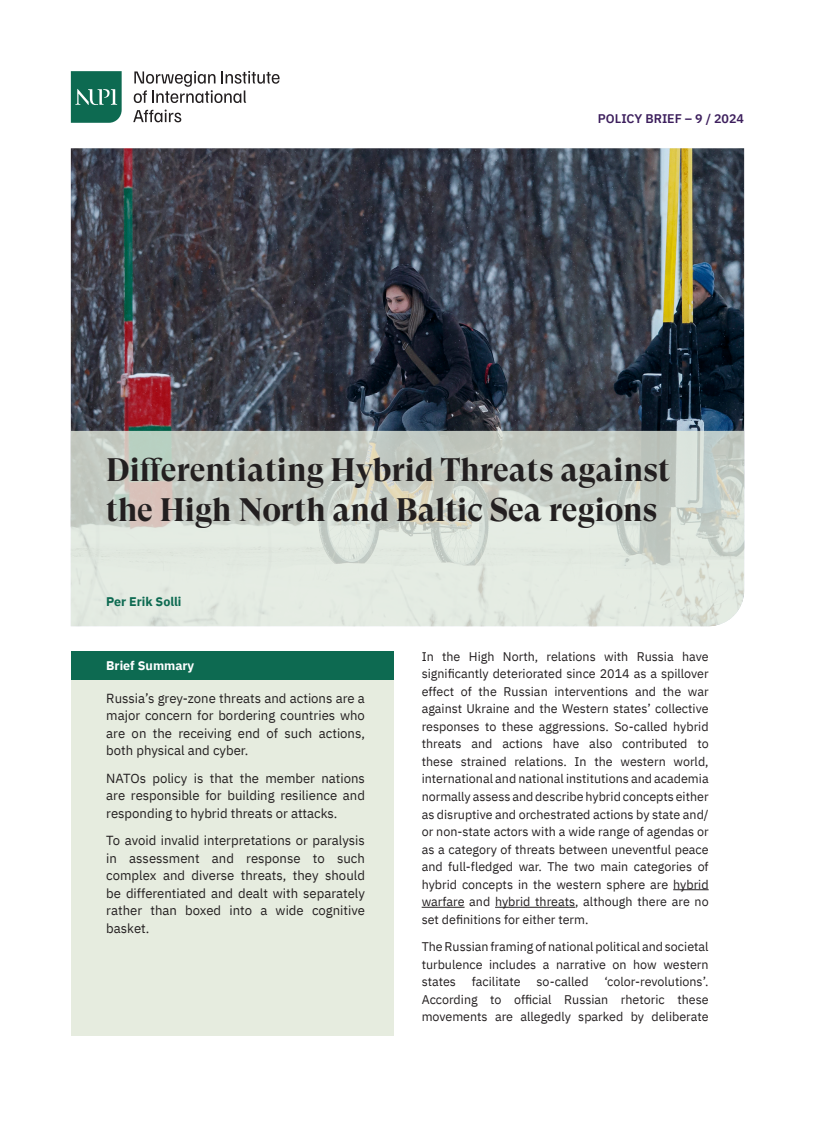
<style>
.page{position:relative;width:815px;height:1124px;background:#fff}
.page>*{position:absolute;margin:0;border:0;box-sizing:border-box;transform-origin:0 0}
.Frontpage_title{font:700 32.5px/40px "GT Super Display";color:#231f20}
.Body_text{font:13.12px/17.5px "IBM Plex Sans";color:#231f20;text-align:justify}
.Body_text-2{font:12.5px/17.5px "IBM Plex Sans";color:#231f20;text-align:justify}
.t1{font:600 12.5px "IBM Plex Sans";color:#3d1f5d}
.Subtitle{font:700 12.5px "IBM Plex Sans";color:#0d6a51}
.t2{font:700 12.5px "IBM Plex Sans";color:#fff}
</style>
<div class="page">
<svg style="left:71px;top:71px;width:51px;height:52px;background:#267963"></svg>
<svg style="left:134px;top:71px;width:146px;height:32px"></svg>
<svg style="left:133px;top:109px;width:48px;height:13px"></svg>
<img style="left:71px;top:148px;width:673px;height:283px">
<svg style="left:71px;top:431px;width:673px;height:195px;background:#d4dbd2"></svg>
<div style="left:71px;top:651px;width:322px;height:384px;background:#e6ecdf"></div>
<hr style="left:673px;top:889px;width:36px;height:1px;background:#231f20">
<hr style="left:422px;top:906px;width:43px;height:1px;background:#231f20">
<hr style="left:495px;top:906px;width:80px;height:1px;background:#231f20">
<div style="left:71px;top:651px;width:322px;height:28px;background:#0d6a51"></div>
<p class="t1" style="left:598px;top:108px;width:148px">POLICY BRIEF – 9 / 2024</p>
<p class="Frontpage_title" style="left:106px;top:450px;width:565px">Differentiating Hybrid Threats against the High North and Baltic Sea regions</p>
<p class="Subtitle" style="left:106px;top:591px;width:77px">Per Erik Solli</p>
<p class="t2" style="left:106px;top:655px;width:89px">Brief Summary</p>
<p class="Body_text" style="left:106px;top:688px;width:260px">Russia’s grey-zone threats and actions are a major concern for bordering countries who are on the receiving end of such actions, both physical and cyber.</p>
<p class="Body_text" style="left:106px;top:768px;width:260px">NATOs policy is that the member nations are responsible for building resilience and responding to hybrid threats or attacks.</p>
<p class="Body_text" style="left:106px;top:830px;width:260px">To avoid invalid interpretations or paralysis in assessment and response to such complex and diverse threats, they should be differentiated and dealt with separately rather than boxed into a wide cognitive basket.</p>
<p class="Body_text-2" style="left:422px;top:646px;width:289px">In the High North, relations with Russia have significantly deteriorated since 2014 as a spillover effect of the Russian interventions and the war against Ukraine and the Western states’ collective responses to these aggressions. So-called hybrid threats and actions have also contributed to these strained relations. In the western world, international and national institutions and academia normally assess and describe hybrid concepts either as disruptive and orchestrated actions by state and/ or non-state actors with a wide range of agendas or as a category of threats between uneventful peace and full-fledged war. The two main categories of hybrid concepts in the western sphere are hybrid warfare and hybrid threats, although there are no set definitions for either term.</p>
<p class="Body_text-2" style="left:422px;top:936px;width:289px">The Russian framing of national political and societal turbulence includes a narrative on how western states</p>
<p class="Body_text-2" style="left:422px;top:971px;width:289px;text-indent:183px">‘color-revolutions’.<br>According to official Russian rhetoric these movements are allegedly sparked by deliberate</p>
<p class="Body_text-2" style="left:472px;top:971px;width:50px">facilitate</p>
<p class="Body_text-2" style="left:536px;top:971px;width:54px">so-called</p>
</div>
